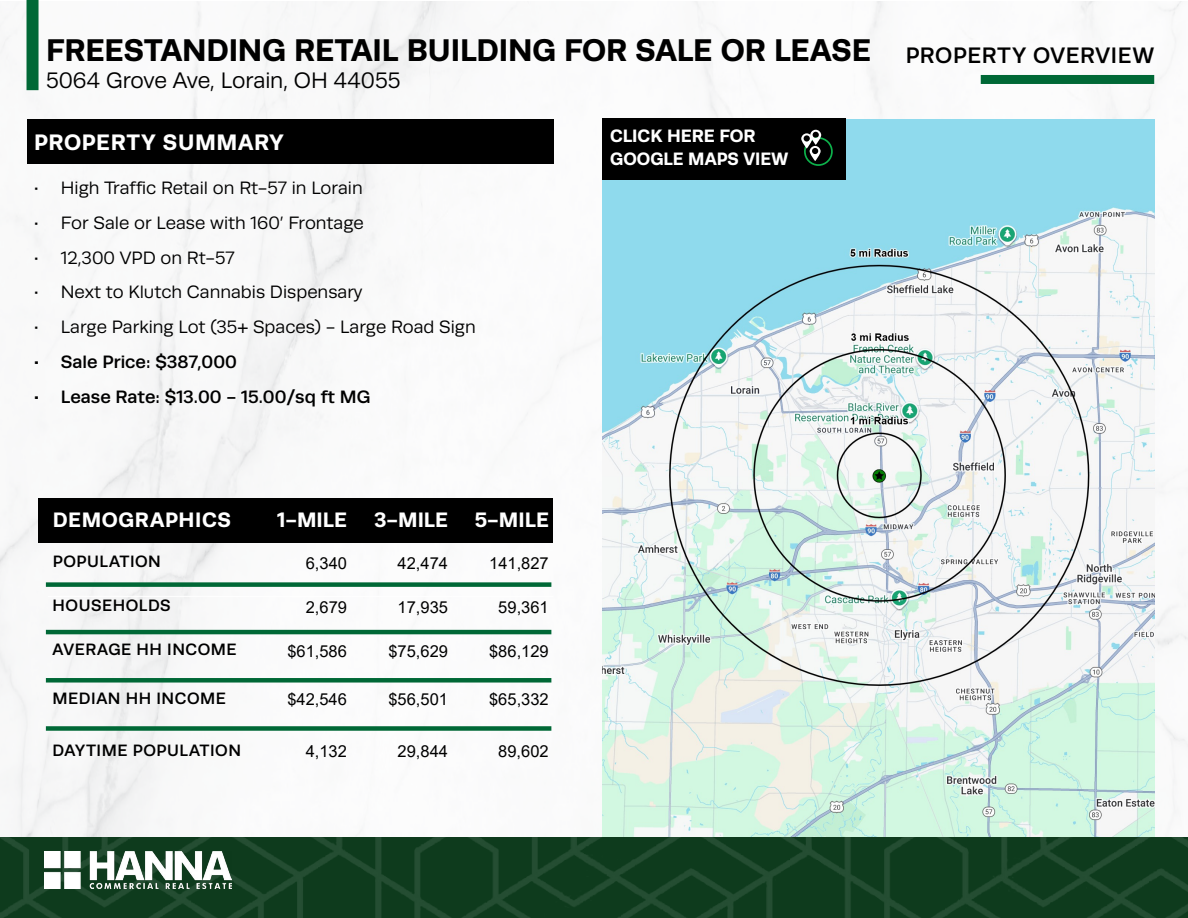
<style>
.page{position:relative;width:1188px;height:918px;background:#fff}
.page>*{position:absolute;margin:0;border:0;box-sizing:border-box;transform-origin:0 0}
.t1{font:700 31.5px "Runda";letter-spacing:-.005em;color:#000}
.t2{font:22.5px "Runda";letter-spacing:-.005em;color:#000}
.t3{font:500 22.5px "Runda";letter-spacing:.03em;color:#000}
.t4{font:700 22.5px "Runda";letter-spacing:.03em;color:#fff}
.t5{font:700 21px "Runda";letter-spacing:.025em;color:#fff}
.t6{font:18px "Runda";color:#000}
.t7{font:500 18px "Runda";color:#000}
.t8{font:700 18px/22.8px "Runda";color:#fff}
.t9{font:16.5px "Arial";color:#000}
.t10{font:500 16.5px "Runda";letter-spacing:.03em;color:#000}
</style>
<div class="page">
<img style="left:0;top:2px;width:846px;height:835px">
<img style="left:867px;top:2px;width:321px;height:835px">
<div style="left:27px;top:0;width:12px;height:90px;background:#006836"></div>
<img style="left:0;top:837px;width:1188px;height:81px">
<img style="left:45px;top:852px;width:186px;height:37px">
<div style="left:981px;top:75px;width:173px;height:9px;background:#006836"></div>
<img style="left:602px;top:119px;width:552px;height:718px">
<div style="left:27px;top:119px;width:527px;height:44px;background:#000"></div>
<div style="left:602px;top:119px;width:243px;height:61px;background:#000"></div>
<div style="left:804px;top:137px;width:29px;height:29px;border:2px solid #0db14b;border-radius:50%"></div>
<svg style="left:801px;top:130px;width:20px;height:31px"></svg>
<div style="left:39px;top:498px;width:514px;height:44px;background:#000"></div>
<div style="left:46px;top:582px;width:505px;height:5px;background:#006836"></div>
<hr style="left:46px;top:630px;width:505px;height:4px;background:#006836">
<div style="left:46px;top:678px;width:505px;height:5px;background:#006836"></div>
<div style="left:46px;top:726px;width:505px;height:5px;background:#006836"></div>
<hr style="left:48px;top:596px;width:202px;height:1px;background:#fff">
<hr style="left:250px;top:596px;width:102px;height:1px;background:#fff">
<hr style="left:352px;top:596px;width:101px;height:1px;background:#fff">
<hr style="left:453px;top:596px;width:101px;height:1px;background:#fff">
<h1 class="t1" style="left:46px;top:31px;width:826px">FREESTANDING RETAIL BUILDING FOR SALE OR LEASE</h1>
<p class="t2" style="left:46px;top:68px;width:356px">5064 Grove Ave, Lorain, OH 44055</p>
<p class="t4" style="left:34px;top:128px;width:251px">PROPERTY SUMMARY</p>
<p class="t6" style="left:34px;top:178px;width:330px">• High Traffic Retail on Rt-57 in Lorain</p>
<p class="t6" style="left:34px;top:213px;width:331px">• For Sale or Lease with 160’ Frontage</p>
<p class="t6" style="left:34px;top:247px;width:202px">• 12,300 VPD on Rt-57</p>
<p class="t6" style="left:34px;top:282px;width:330px">• Next to Klutch Cannabis Dispensary</p>
<p class="t6" style="left:34px;top:317px;width:443px">• Large Parking Lot (35+ Spaces) - Large Road Sign</p>
<p class="t7" style="left:34px;top:351px;width:205px">• Sale Price: $387,000</p>
<p class="t7" style="left:34px;top:386px;width:338px">• Lease Rate: $13.00 - 15.00/sq ft MG</p>
<p class="t8" style="left:610px;top:124px;width:180px">CLICK HERE FOR<br>GOOGLE MAPS VIEW</p>
<p class="t3" style="left:906px;top:43px;width:250px">PROPERTY OVERVIEW</p>
<p class="t5" style="left:53px;top:507px;width:180px">DEMOGRAPHICS</p>
<p class="t5" style="left:277px;top:507px;width:71px">1-MILE</p>
<p class="t5" style="left:374px;top:507px;width:76px">3-MILE</p>
<p class="t5" style="left:475px;top:507px;width:76px">5-MILE</p>
<p class="t10" style="left:53px;top:552px;width:110px">POPULATION</p>
<p class="t9" style="left:306px;top:552px;width:43px">6,340</p>
<p class="t9" style="left:398px;top:552px;width:52px">42,474</p>
<p class="t9" style="left:489px;top:552px;width:61px">141,827</p>
<p class="t10" style="left:53px;top:596px;width:120px">HOUSEHOLDS</p>
<p class="t9" style="left:306px;top:596px;width:43px">2,679</p>
<p class="t9" style="left:398px;top:596px;width:52px">17,935</p>
<p class="t9" style="left:498px;top:596px;width:52px">59,361</p>
<p class="t10" style="left:53px;top:640px;width:185px">AVERAGE HH INCOME</p>
<p class="t9" style="left:287px;top:640px;width:61px">$61,586</p>
<p class="t9" style="left:388px;top:640px;width:61px">$75,629</p>
<p class="t9" style="left:489px;top:640px;width:61px">$86,129</p>
<p class="t10" style="left:53px;top:688px;width:175px">MEDIAN HH INCOME</p>
<p class="t9" style="left:287px;top:688px;width:61px">$42,546</p>
<p class="t9" style="left:388px;top:688px;width:61px">$56,501</p>
<p class="t9" style="left:489px;top:688px;width:61px">$65,332</p>
<p class="t10" style="left:53px;top:740px;width:190px">DAYTIME POPULATION</p>
<p class="t9" style="left:306px;top:740px;width:43px">4,132</p>
<p class="t9" style="left:398px;top:740px;width:52px">29,844</p>
<p class="t9" style="left:498px;top:740px;width:52px">89,602</p>
</div>
